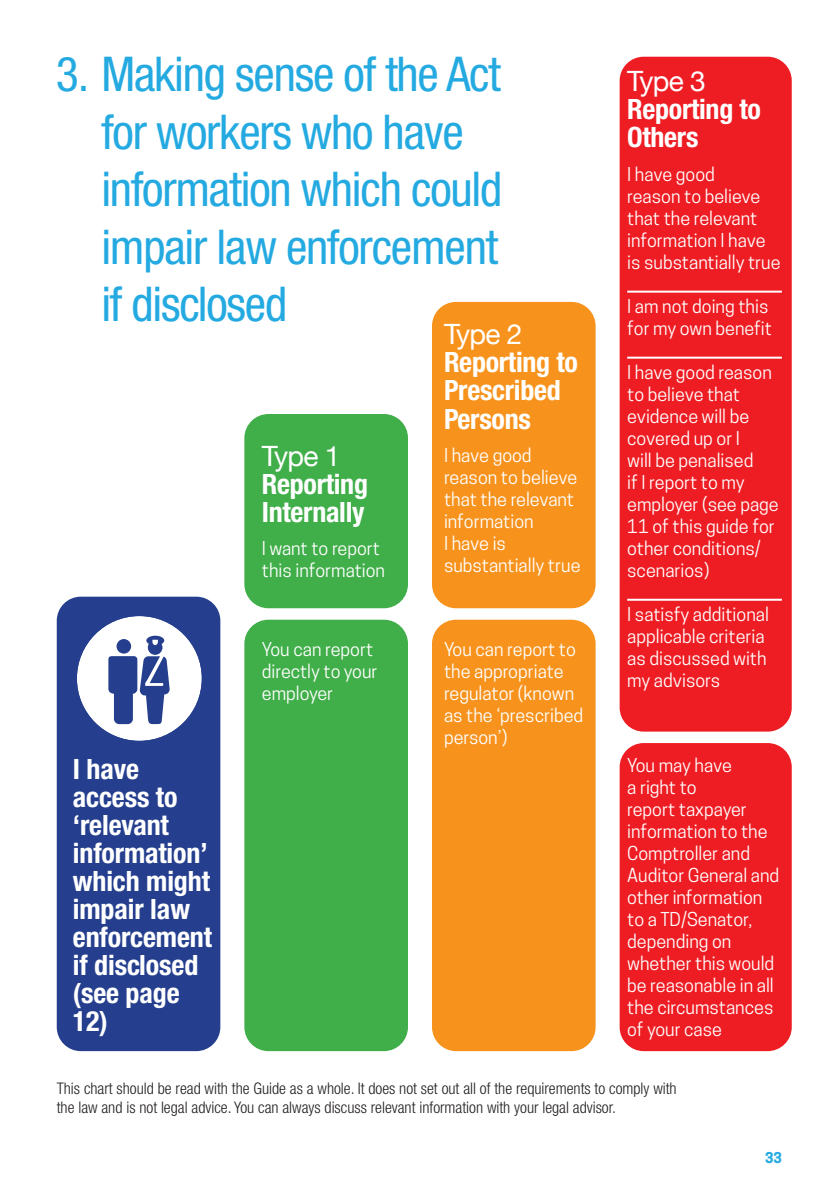
<style>
.page{position:relative;width:840px;height:1191px;background:#fff}
.page>*{position:absolute;margin:0;border:0;box-sizing:border-box;transform-origin:0 0}
.t1{font:condensed 48px/57.6px "Helvetica Neue LT Std";letter-spacing:-.025em;color:#24aae1}
.t2{font:700 condensed 28px/28px "Helvetica Neue LT Std";letter-spacing:-.005em;color:#fff}
.t3{font:28px "Helvetica Neue";letter-spacing:-.025em;color:#fff}
.t4{font:18px/22px "Cooper Hewitt";color:#fff}
.t5{font:300 condensed 16px/19.2px "Helvetica Neue LT Std";color:#231f20}
.t6{font:700 14px "Cooper Hewitt";color:#24aae1}
</style>
<div class="page">
<div style="left:57px;top:596px;width:163px;height:455px;background:#253f8e;border-radius:24px"></div>
<div style="left:432px;top:302px;width:163px;height:306px;background:#f7931d;border-radius:24px"></div>
<div style="left:432px;top:619px;width:163px;height:432px;background:#f7931d;border-radius:24px"></div>
<div style="left:244px;top:414px;width:164px;height:194px;background:#40ae49;border-radius:24px"></div>
<div style="left:244px;top:619px;width:164px;height:432px;background:#40ae49;border-radius:24px"></div>
<div style="left:619px;top:57px;width:172px;height:674px;background:#ee1d23;border-radius:24px"></div>
<div style="left:619px;top:743px;width:172px;height:308px;background:#ee1d23;border-radius:24px"></div>
<hr style="left:627px;top:291px;width:154px;height:2px;background:#fff">
<hr style="left:627px;top:357px;width:154px;height:2px;background:#fff">
<hr style="left:627px;top:599px;width:154px;height:2px;background:#fff">
<svg style="left:77px;top:616px;width:125px;height:125px"></svg>
<h1 class="t1" style="left:101px;top:45px;width:402px;text-indent:-45px">3. Making sense of the Act for workers who have information which could impair law enforcement if disclosed</h1>
<h2 class="t2" style="left:73px;top:754px;width:141px">I have access to ‘relevant information’ which might impair law enforcement if disclosed (see page<br>12)</h2>
<h2 class="t3" style="left:262px;top:436px;width:80px">Type 1</h2>
<h2 class="t2" style="left:262px;top:469px;width:108px">Reporting<br>Internally</h2>
<p class="t4" style="left:262px;top:537px;width:125px">I want to report this information</p>
<p class="t4" style="left:262px;top:638px;width:117px">You can report directly to your employer</p>
<h2 class="t3" style="left:444px;top:314px;width:80px">Type 2</h2>
<h2 class="t2" style="left:444px;top:348px;width:135px">Reporting to<br>Prescribed<br>Persons</h2>
<p class="t4" style="left:444px;top:444px;width:138px">I have good reason to believe that the relevant information<br>I have is substantially true</p>
<p class="t4" style="left:444px;top:638px;width:141px">You can report to the appropriate regulator (known as the ‘prescribed person’)</p>
<h2 class="t3" style="left:627px;top:61px;width:80px">Type 3</h2>
<h2 class="t2" style="left:627px;top:95px;width:135px">Reporting to<br>Others</h2>
<p class="t4" style="left:627px;top:163px;width:155px">I have good<br>reason to believe that the relevant information I have is substantially true</p>
<p class="t4" style="left:627px;top:295px;width:146px">I am not doing this for my own benefit</p>
<p class="t4" style="left:627px;top:361px;width:153px">I have good reason to believe that evidence will be covered up or I<br>will be penalised<br>if I report to my employer (see page<br>11 of this guide for other conditions/ scenarios)</p>
<p class="t4" style="left:627px;top:603px;width:143px">I satisfy additional applicable criteria as discussed with my advisors</p>
<p class="t4" style="left:627px;top:754px;width:153px">You may have<br>a right to<br>report taxpayer information to the<br>Comptroller and<br>Auditor General and other information to a TD/Senator, depending on whether this would be reasonable in all the circumstances of your case</p>
<p class="t5" style="left:57px;top:1078px;width:621px">This chart should be read with the Guide as a whole. It does not set out all of the requirements to comply with the law and is not legal advice. You can always discuss relevant information with your legal advisor.</p>
<p class="t6" style="left:764px;top:1149px;width:18px">33</p>
</div>
